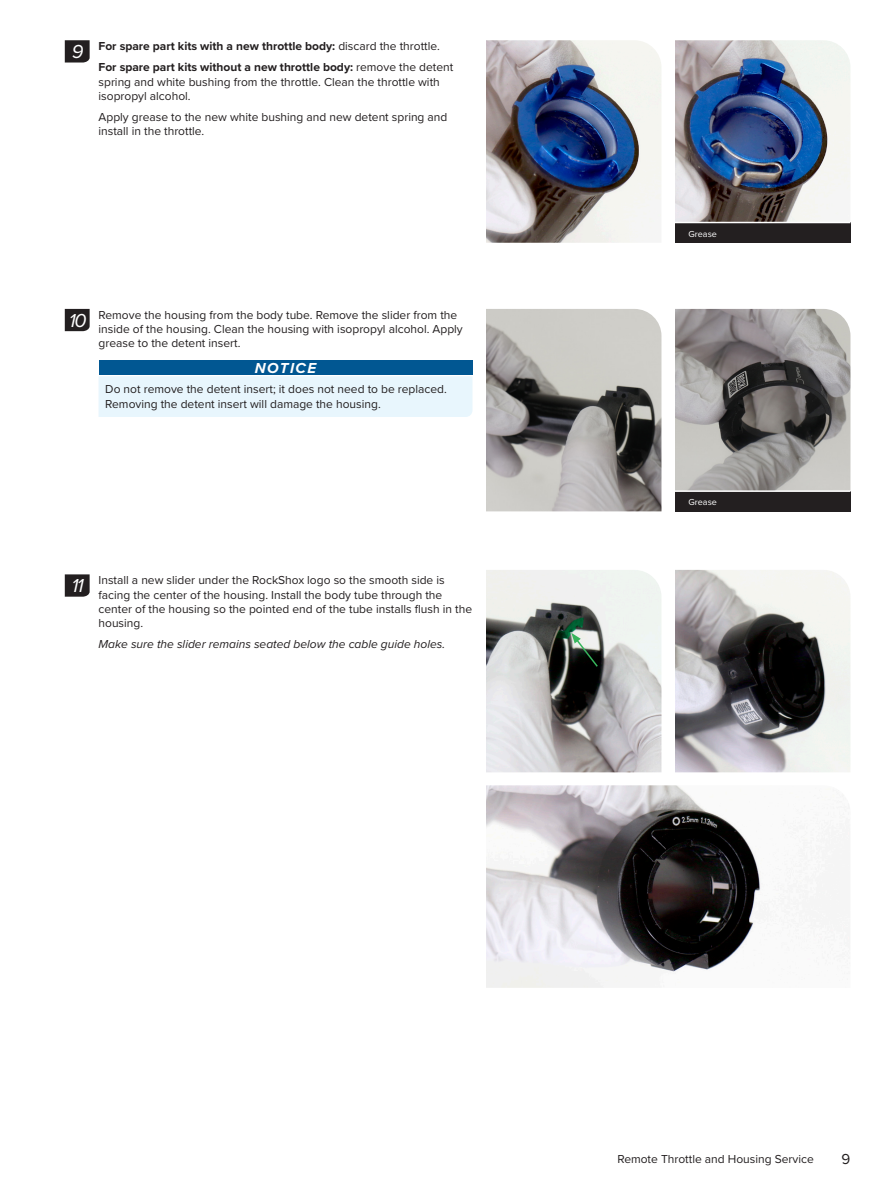
<style>
.page{position:relative;width:891px;height:1188px;background:#fff}
.page>*{position:absolute;margin:0;border:0;box-sizing:border-box;transform-origin:0 0}
.t1{font:italic 19.5px "Proxima Nova";color:#fff}
.Signal_Word_left_indent-_NOTICE{font:italic 700 15px "Proxima Nova";letter-spacing:.1em;color:#fff}
.t2{font:15px "Proxima Nova";color:#231f20}
.Normal_Text_-_Right_Indent_3_5{font:12px/14.4px "Proxima Nova";color:#231f20}
.Signal_Word_Text_-_NOTICE_Blue_Shaded_In{font:12px/14.4px "Proxima Nova";color:#231f20}
.Normal_Text_-_Right_Indent_3_5-2{font:700 12px "Proxima Nova";color:#231f20}
.Normal_Text_-_Right_Indent_3_5-3{font:italic 12px "Proxima Nova";color:#231f20}
.Picture_Caption_left{font:9px "Proxima Nova";color:#fff}
.s1{font-weight:400}
.s2{font-weight:700}
</style>
<div class="page">
<div style="left:99px;top:360px;width:373px;height:15px;background:#015792"></div>
<div style="left:99px;top:376px;width:373px;height:41px;background:#e8f6fd"></div>
<svg style="left:65px;top:40px;width:25px;height:23px"></svg>
<div style="left:675px;top:223px;width:175px;height:20px;background:#231f20"></div>
<img style="left:486px;top:40px;width:175px;height:203px">
<img style="left:675px;top:40px;width:175px;height:182px">
<svg style="left:65px;top:309px;width:25px;height:22px"></svg>
<div style="left:675px;top:491px;width:175px;height:20px;background:#231f20"></div>
<hr style="left:675px;top:490px;width:175px;height:2px;background:#fff">
<img style="left:486px;top:309px;width:176px;height:202px">
<img style="left:675px;top:309px;width:175px;height:181px">
<img style="left:486px;top:570px;width:176px;height:202px">
<img style="left:675px;top:570px;width:175px;height:202px">
<svg style="left:571px;top:633px;width:28px;height:35px"></svg>
<svg style="left:65px;top:574px;width:25px;height:23px"></svg>
<img style="left:486px;top:785px;width:360px;height:203px">
<p class="t1" style="left:72px;top:37px;width:13px">9</p>
<p class="Normal_Text_-_Right_Indent_3_5-2" style="left:99px;top:37px;width:343px">For spare part kits with a new throttle body: <span class="s1">discard the throttle.</span></p>
<p class="Normal_Text_-_Right_Indent_3_5" style="left:99px;top:59px;width:356px"><span class="s2">For spare part kits without a new throttle body:</span> remove the detent spring and white bushing from the throttle. Clean the throttle with isopropyl alcohol.</p>
<p class="Normal_Text_-_Right_Indent_3_5" style="left:99px;top:109px;width:350px">Apply grease to the new white bushing and new detent spring and install in the throttle.</p>
<p class="Picture_Caption_left" style="left:688px;top:227px;width:30px">Grease</p>
<p class="t1" style="left:69px;top:306px;width:19px">10</p>
<p class="Normal_Text_-_Right_Indent_3_5" style="left:99px;top:307px;width:366px">Remove the housing from the body tube. Remove the slider from the inside of the housing. Clean the housing with isopropyl alcohol. Apply grease to the detent insert.</p>
<p class="Signal_Word_left_indent-_NOTICE" style="left:255px;top:357px;width:63px">NOTICE</p>
<p class="Signal_Word_Text_-_NOTICE_Blue_Shaded_In" style="left:105px;top:382px;width:343px">Do not remove the detent insert; it does not need to be replaced.<br>Removing the detent insert will damage the housing.</p>
<p class="Picture_Caption_left" style="left:688px;top:496px;width:30px">Grease</p>
<p class="t1" style="left:72px;top:571px;width:13px">11</p>
<p class="Normal_Text_-_Right_Indent_3_5" style="left:99px;top:572px;width:375px">Install a new slider under the RockShox logo so the smooth side is facing the center of the housing. Install the body tube through the center of the housing so the pointed end of the tube installs flush in the housing.</p>
<p class="Normal_Text_-_Right_Indent_3_5-3" style="left:99px;top:636px;width:348px">Make sure the slider remains seated below the cable guide holes.</p>
<p class="Normal_Text_-_Right_Indent_3_5" style="left:617px;top:1151px;width:198px">Remote Throttle and Housing Service</p>
<p class="t2" style="left:842px;top:1148px;width:10px">9</p>
</div>
